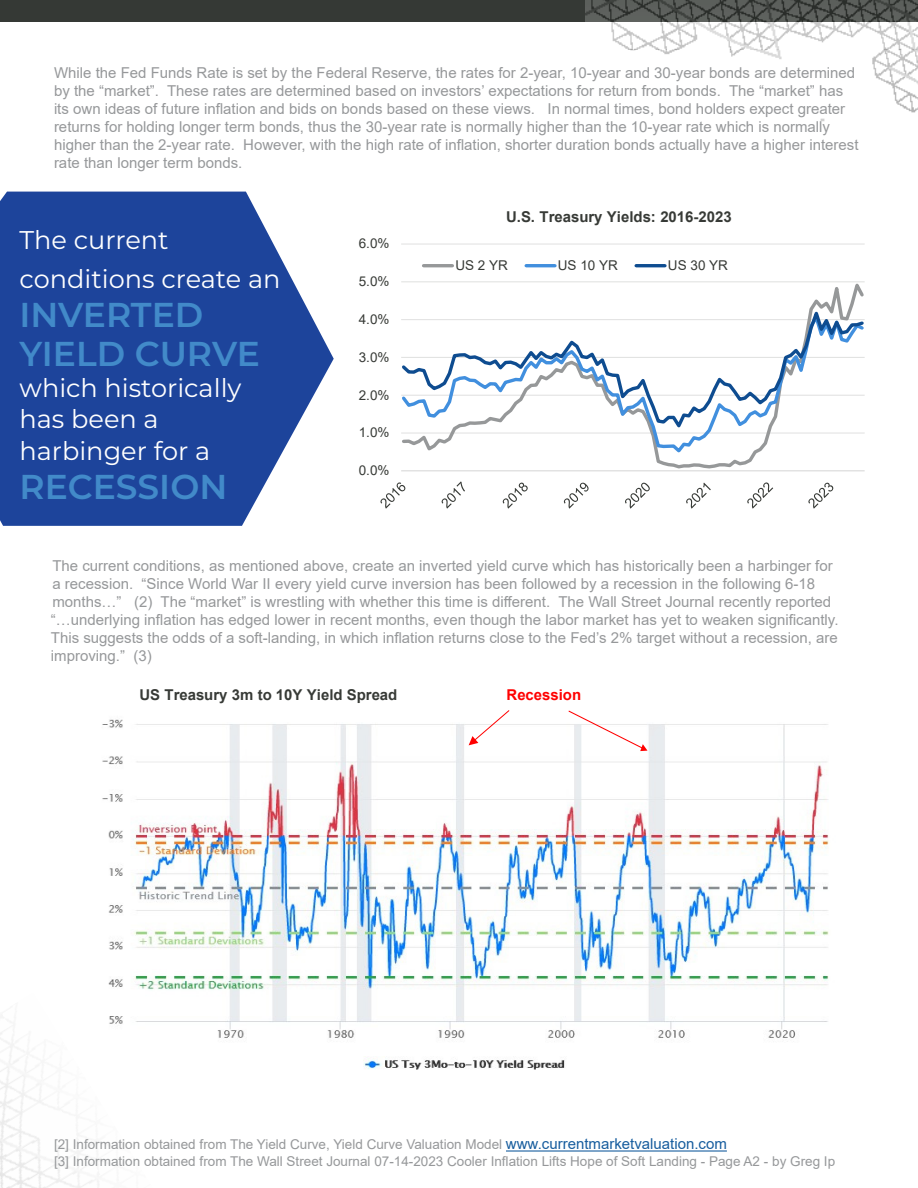
<style>
.page{position:relative;width:918px;height:1188px;background:#fff}
.page>*{position:absolute;margin:0;border:0;box-sizing:border-box;transform-origin:0 0}
.t1{font:600 34.5px "Montserrat";color:#428ac9}
.t2{font:25.65px "Montserrat";color:#fff}
.t3{font:15px/18px "Arial";color:#96989a}
.t4{font:700 15px "Arial";color:#373a36}
.t5{font:700 15px "Arial";color:#f00}
.t6{font:13.5px "Arial";color:#96989a}
.t7{font:13.5px "Arial";color:#373a36}
.s1{font-size:15px;color:#175d9e}
</style>
<div class="page">
<div style="left:0;top:0;width:918px;height:22px;background:#353935"></div>
<img style="left:1px;top:1030px;width:98px;height:158px">
<img style="left:586px;top:0;width:332px;height:122px">
<svg style="left:0;top:192px;width:334px;height:334px;background:#3b5da8"></svg>
<hr style="left:401px;top:243px;width:464px;height:2px;background:#f0f0f0">
<hr style="left:401px;top:470px;width:464px;height:1px;background:#d9d9d9">
<svg style="left:401px;top:281px;width:464px;height:188px"></svg>
<svg style="left:401px;top:433px;width:464px;height:23px"></svg>
<svg style="left:401px;top:303px;width:464px;height:130px"></svg>
<svg style="left:380px;top:482px;width:25px;height:27px"></svg>
<svg style="left:442px;top:481px;width:23px;height:28px"></svg>
<svg style="left:503px;top:483px;width:25px;height:26px"></svg>
<svg style="left:564px;top:483px;width:25px;height:26px"></svg>
<svg style="left:625px;top:483px;width:25px;height:26px"></svg>
<svg style="left:686px;top:483px;width:25px;height:26px"></svg>
<svg style="left:747px;top:482px;width:26px;height:27px"></svg>
<svg style="left:808px;top:483px;width:25px;height:26px"></svg>
<hr style="left:424px;top:264px;width:28px;height:3px;background:#969899">
<hr style="left:526px;top:264px;width:29px;height:3px;background:#418fde">
<hr style="left:636px;top:264px;width:29px;height:3px;background:#0e4c90">
<img style="left:87px;top:710px;width:742px;height:372px">
<svg style="left:568px;top:711px;width:79px;height:40px"></svg>
<svg style="left:469px;top:710px;width:40px;height:35px"></svg>
<hr style="left:506px;top:1150px;width:221px;height:2px;background:#175d9e">
<p class="t3" style="left:54px;top:63px;width:806px">While the Fed Funds Rate is set by the Federal Reserve, the rates for 2-year, 10-year and 30-year bonds are determined by the “market”. These rates are determined based on investors’ expectations for return from bonds. The “market” has its own ideas of future inflation and bids on bonds based on these views. In normal times, bond holders expect greater returns for holding longer term bonds, thus the 30-year rate is normally higher than the 10-year rate which is normally higher than the 2-year rate. However, with the high rate of inflation, shorter duration bonds actually have a higher interest rate than longer term bonds.</p>
<p class="t2" style="left:20px;top:223px;width:151px">The current</p>
<p class="t2" style="left:20px;top:262px;width:262px">conditions create an</p>
<p class="t1" style="left:20px;top:291px;width:185px">INVERTED</p>
<p class="t1" style="left:20px;top:330px;width:242px">YIELD CURVE</p>
<p class="t2" style="left:20px;top:371px;width:223px">which historically</p>
<p class="t2" style="left:20px;top:402px;width:141px">has been a</p>
<p class="t2" style="left:20px;top:433px;width:192px">harbinger for a</p>
<p class="t1" style="left:20px;top:462px;width:209px">RECESSION</p>
<p class="t7" style="left:359px;top:234px;width:32px">6.0%</p>
<p class="t7" style="left:359px;top:272px;width:32px">5.0%</p>
<p class="t7" style="left:359px;top:310px;width:32px">4.0%</p>
<p class="t7" style="left:359px;top:348px;width:32px">3.0%</p>
<p class="t7" style="left:359px;top:386px;width:32px">2.0%</p>
<p class="t7" style="left:359px;top:423px;width:32px">1.0%</p>
<p class="t7" style="left:359px;top:461px;width:32px">0.0%</p>
<p class="t4" style="left:506px;top:206px;width:227px">U.S. Treasury Yields: 2016-2023</p>
<p class="t7" style="left:455px;top:256px;width:54px">US 2 YR</p>
<p class="t7" style="left:558px;top:256px;width:61px">US 10 YR</p>
<p class="t7" style="left:668px;top:256px;width:61px">US 30 YR</p>
<p class="t3" style="left:51px;top:557px;width:789px">The current conditions, as mentioned above, create an inverted yield curve which has historically been a harbinger for a recession. “Since World War II every yield curve inversion has been followed by a recession in the following 6-18 months…” (2) The “market” is wrestling with whether this time is different. The Wall Street Journal recently reported “…underlying inflation has edged lower in recent months, even though the labor market has yet to weaken significantly.<br>This suggests the odds of a soft-landing, in which inflation returns close to the Fed’s 2% target without a recession, are improving.” (3)</p>
<p class="t4" style="left:139px;top:684px;width:260px">US Treasury 3m to 10Y Yield Spread</p>
<p class="t5" style="left:507px;top:684px;width:76px">Recession</p>
<p class="t6" style="left:54px;top:1135px;width:674px">[2] Information obtained from The Yield Curve, Yield Curve Valuation Model <span class="s1">www.currentmarketvaluation.com</span></p>
<p class="t6" style="left:54px;top:1152px;width:783px">[3] Information obtained from The Wall Street Journal 07-14-2023 Cooler Inflation Lifts Hope of Soft Landing - Page A2 - by Greg Ip</p>
</div>
